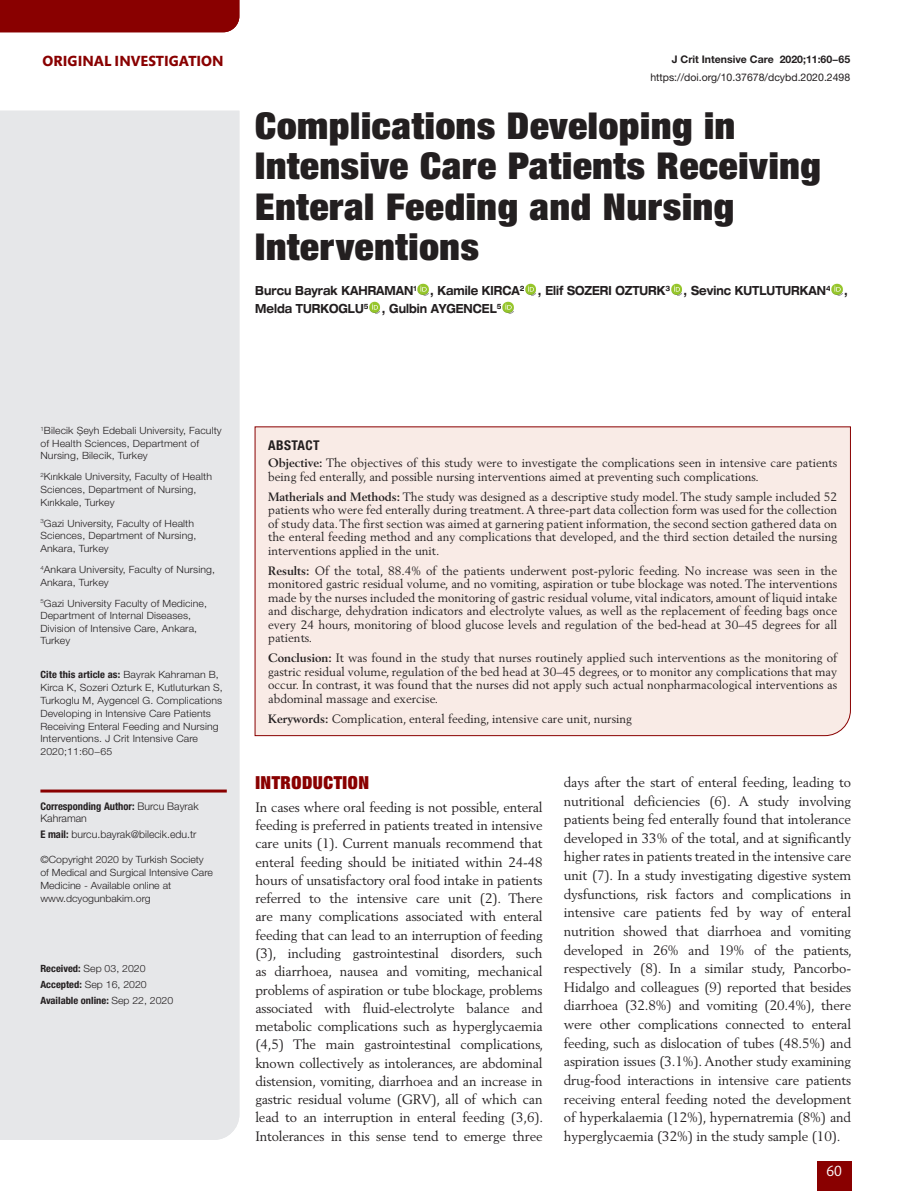
<style>
.page{position:relative;width:915px;height:1191px;background:#fff}
.page>*{position:absolute;margin:0;border:0;box-sizing:border-box;transform-origin:0 0}
.t1{font:900 condensed 37.05px/40.5px "Helvetica Neue LT Pro";letter-spacing:.02em;color:#231f20;scale:1.05 1}
.t2{font:900 condensed 18px "Helvetica Neue LT Pro";letter-spacing:.03em;color:#890000}
.t3{font:700 15px "Mundo Sans Std";color:#890000}
.t4{font:15px "Mundo Sans Std";color:#fff}
.t5{font:13.5px/18.6px "Berling LT Std";letter-spacing:-.01em;color:#231f20;text-align:justify}
.t6{font:700 condensed 13.5px "Helvetica Neue LT Pro";letter-spacing:.03em;color:#231f20}
.t7{font:700 expanded 12.6px/18px "Helvetica Neue LT Pro";color:#231f20;scale:.79 1}
.t8{font:12px/13.5px "Berling LT Std";color:#231f20;text-align:justify}
.t9{font:10.5px "Helvetica Neue LT Pro";color:#231f20}
.t10{font:700 condensed 10.5px/12px "Helvetica Neue LT Pro";color:#231f20}
.t11{font:300 10.5px "Helvetica Neue LT Pro";color:#231f20}
.t12{font:700 10.5px "Helvetica Neue LT Pro";color:#231f20}
.t13{font:300 10.05px/12.6px "Helvetica Neue LT Pro";letter-spacing:.01em;color:#231f20;scale:1.05 1}
.t14{font:700 condensed 10.05px/16.2px "Helvetica Neue LT Pro";color:#231f20;scale:1.05 1}
.s1{font-weight:700;font-stretch:condensed}
.s2{font-weight:300;font-stretch:normal}
.s3{font-weight:700}
</style>
<div class="page">
<div style="left:816px;top:1161px;width:34px;height:30px;background:#890000"></div>
<div style="left:0;top:111px;width:239px;height:1029px;background:#e6e7e9"></div>
<img style="left:417px;top:283px;width:12px;height:13px">
<img style="left:525px;top:283px;width:11px;height:13px">
<img style="left:671px;top:283px;width:11px;height:13px">
<img style="left:831px;top:283px;width:12px;height:13px">
<img style="left:369px;top:301px;width:11px;height:13px">
<img style="left:502px;top:301px;width:12px;height:13px">
<div style="left:254px;top:426px;width:596px;height:310px;background:#f9ebe6"></div>
<hr style="left:40px;top:789px;width:187px;height:3px;background:#890000">
<div style="left:0;top:0;width:239px;height:32px;background:#890000"></div>
<p class="t3" style="left:43px;top:52px;width:182px">ORIGINAL INVESTIGATION</p>
<p class="t12" style="left:671px;top:53px;width:180px">J Crit Intensive Care 2020;11:60−65</p>
<p class="t9" style="left:650px;top:71px;width:201px">https://doi.org/10.37678/dcybd.2020.2498</p>
<h1 class="t1" style="left:255px;top:104px;width:540px">Complications Developing in<br>Intensive Care Patients Receiving<br>Enteral Feeding and Nursing<br>Interventions</h1>
<p class="t7" style="left:255px;top:281px;width:751px">Burcu Bayrak KAHRAMAN<sup>1</sup> , Kamile KIRCA<sup>2</sup> , Elif SOZERI OZTURK<sup>3</sup> , Sevinc KUTLUTURKAN<sup>4</sup> ,<br>Melda TURKOGLU<sup>5</sup> , Gulbin AYGENCEL<sup>5</sup></p>
<p class="t13" style="left:40px;top:424px;width:174px"><sup>1</sup>Bilecik Şeyh Edebali University, Faculty of Health Sciences, Department of<br>Nursing, Bilecik, Turkey</p>
<p class="t13" style="left:40px;top:470px;width:165px"><sup>2</sup>Kırıkkale University, Faculty of Health<br>Sciences, Department of Nursing,<br>Kırıkkale, Turkey</p>
<p class="t13" style="left:40px;top:516px;width:150px"><sup>3</sup>Gazi University, Faculty of Health<br>Sciences, Department of Nursing,<br>Ankara, Turkey</p>
<p class="t13" style="left:40px;top:563px;width:168px"><sup>4</sup>Ankara University, Faculty of Nursing,<br>Ankara, Turkey</p>
<p class="t13" style="left:40px;top:596px;width:160px"><sup>5</sup>Gazi University Faculty of Medicine,<br>Department of Internal Diseases,<br>Division of Intensive Care, Ankara,<br>Turkey</p>
<p class="t13" style="left:40px;top:668px;width:175px"><span class="s1">Cite this article as:</span> Bayrak Kahraman B, Kirca K, Sozeri Ozturk E, Kutluturkan S, Turkoglu M, Aygencel G. Complications Developing in Intensive Care Patients Receiving Enteral Feeding and Nursing Interventions. J Crit Intensive Care 2020;11:60−65</p>
<p class="t10" style="left:40px;top:799px;width:160px">Corresponding Author: <span class="s2">Burcu Bayrak<br>Kahraman</span></p>
<p class="t11" style="left:40px;top:827px;width:157px"><span class="s1">E mail:</span> burcu.bayrak@bilecik.edu.tr</p>
<p class="t13" style="left:40px;top:853px;width:166px">©Copyright 2020 by Turkish Society of Medical and Surgical Intensive Care<br>Medicine - Available online at www.dcyogunbakim.org</p>
<p class="t14" style="left:40px;top:959px;width:128px">Received: <span class="s2">Sep 03, 2020<br></span>Accepted: <span class="s2">Sep 16, 2020<br></span>Available online: <span class="s2">Sep 22, 2020</span></p>
<p class="t6" style="left:268px;top:436px;width:53px">ABSTACT</p>
<p class="t8" style="left:268px;top:456px;width:570px"><span class="s3">Objective:</span> The objectives of this study were to investigate the complications seen in intensive care patients being fed enterally, and possible nursing interventions aimed at preventing such complications.</p>
<p class="t8" style="left:268px;top:489px;width:570px"><span class="s3">Matherials and Methods:</span> The study was designed as a descriptive study model. The study sample included 52 patients who were fed enterally during treatment. A three-part data collection form was used for the collection of study data. The first section was aimed at garnering patient information, the second section gathered data on the enteral feeding method and any complications that developed, and the third section detailed the nursing interventions applied in the unit.</p>
<p class="t8" style="left:268px;top:563px;width:570px"><span class="s3">Results:</span> Of the total, 88.4% of the patients underwent post-pyloric feeding. No increase was seen in the monitored gastric residual volume, and no vomiting, aspiration or tube blockage was noted. The interventions made by the nurses included the monitoring of gastric residual volume, vital indicators, amount of liquid intake and discharge, dehydration indicators and electrolyte values, as well as the replacement of feeding bags once every 24 hours, monitoring of blood glucose levels and regulation of the bed-head at 30–45 degrees for all patients.</p>
<p class="t8" style="left:268px;top:651px;width:570px"><span class="s3">Conclusion:</span> It was found in the study that nurses routinely applied such interventions as the monitoring of gastric residual volume, regulation of the bed head at 30–45 degrees, or to monitor any complications that may occur. In contrast, it was found that the nurses did not apply such actual nonpharmacological interventions as abdominal massage and exercise.</p>
<p class="t8" style="left:268px;top:711px;width:365px"><span class="s3">Kerywords:</span> Complication, enteral feeding, intensive care unit, nursing</p>
<h2 class="t2" style="left:255px;top:771px;width:115px">INTRODUCTION</h2>
<p class="t5" style="left:255px;top:797px;width:289px">In cases where oral feeding is not possible, enteral feeding is preferred in patients treated in intensive care units (1). Current manuals recommend that enteral feeding should be initiated within 24-48 hours of unsatisfactory oral food intake in patients referred to the intensive care unit (2). There are many complications associated with enteral feeding that can lead to an interruption of feeding (3), including gastrointestinal disorders, such as diarrhoea, nausea and vomiting, mechanical problems of aspiration or tube blockage, problems associated with fluid-electrolyte balance and metabolic complications such as hyperglycaemia (4,5) The main gastrointestinal complications, known collectively as intolerances, are abdominal distension, vomiting, diarrhoea and an increase in gastric residual volume (GRV), all of which can lead to an interruption in enteral feeding (3,6).<br>Intolerances in this sense tend to emerge three</p>
<p class="t5" style="left:563px;top:772px;width:289px">days after the start of enteral feeding, leading to nutritional deficiencies (6). A study involving patients being fed enterally found that intolerance developed in 33% of the total, and at significantly higher rates in patients treated in the intensive care unit (7). In a study investigating digestive system dysfunctions, risk factors and complications in intensive care patients fed by way of enteral nutrition showed that diarrhoea and vomiting developed in 26% and 19% of the patients, respectively (8). In a similar study, Pancorbo-Hidalgo and colleagues (9) reported that besides diarrhoea (32.8%) and vomiting (20.4%), there were other complications connected to enteral feeding, such as dislocation of tubes (48.5%) and aspiration issues (3.1%). Another study examining drug-food interactions in intensive care patients receiving enteral feeding noted the development of hyperkalaemia (12%), hypernatremia (8%) and hyperglycaemia (32%) in the study sample (10).</p>
<p class="t4" style="left:826px;top:1162px;width:17px">60</p>
</div>
